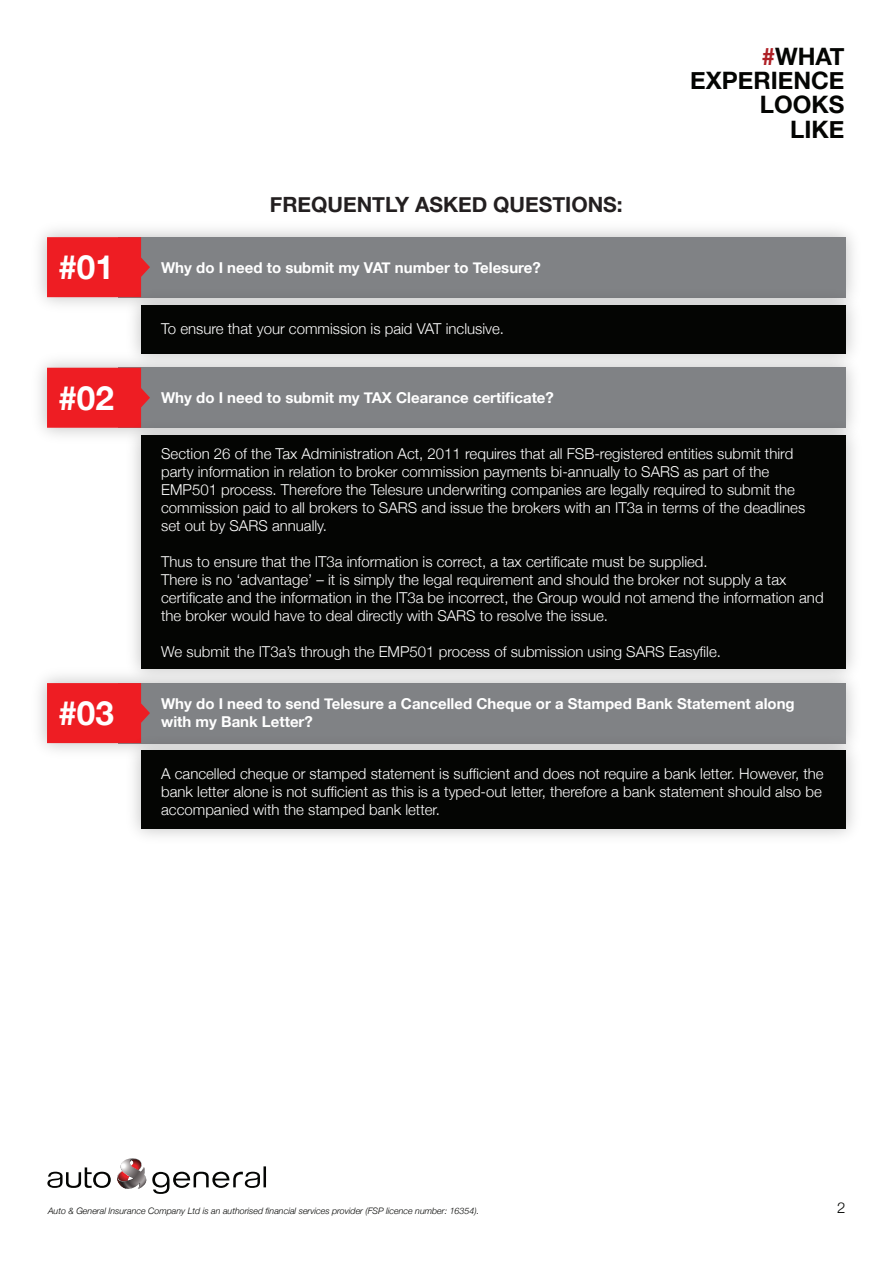
<style>
.page{position:relative;width:893px;height:1263px;background:#fff}
.page>*{position:absolute;margin:0;border:0;box-sizing:border-box;transform-origin:0 0}
.t1{font:700 33.3px "Helvetica Neue";color:#fff}
.t2{font:700 24px/24.5px "Helvetica Neue";color:#040503;text-align:right}
.t3{font:700 21px "Helvetica Neue";color:#231f20}
.t4{font:300 15px/18px "Helvetica Neue";color:#fff}
.t5{font:700 15px/18px "Helvetica Neue";color:#fff}
.t6{font:300 15px "Helvetica Neue";color:#040503}
.t7{font:italic 300 8.85px "Helvetica Neue";color:#040503}
.s1{color:#af2026}
</style>
<div class="page">
<div style="left:118px;top:237px;width:728px;height:60px;background:#808285"></div>
<svg style="left:47px;top:237px;width:103px;height:60px;background:#e72329"></svg>
<div style="left:141px;top:305px;width:705px;height:48px;background:#040503"></div>
<div style="left:118px;top:683px;width:728px;height:60px;background:#808285"></div>
<div style="left:47px;top:683px;width:103px;height:60px;background:#ee1d23"></div>
<img style="left:118px;top:728px;width:740px;height:108px">
<div style="left:141px;top:751px;width:705px;height:78px;background:#040503"></div>
<img style="left:39px;top:345px;width:814px;height:91px">
<div style="left:118px;top:368px;width:728px;height:60px;background:#808285"></div>
<svg style="left:47px;top:368px;width:103px;height:60px;background:#e72329"></svg>
<img style="left:118px;top:413px;width:739px;height:279px">
<div style="left:141px;top:436px;width:705px;height:233px;background:#040503"></div>
<img style="left:124px;top:1158px;width:23px;height:31px">
<svg style="left:47px;top:1159px;width:96px;height:29px"></svg>
<svg style="left:152px;top:1166px;width:114px;height:28px"></svg>
<h3 class="t3" style="left:270px;top:188px;width:354px">FREQUENTLY ASKED QUESTIONS:</h3>
<h1 class="t1" style="left:58px;top:241px;width:57px">#01</h1>
<p class="t5" style="left:161px;top:259px;width:381px">Why do I need to submit my VAT number to Telesure?</p>
<p class="t4" style="left:161px;top:318px;width:344px">To ensure that your commission is paid VAT inclusive.</p>
<h2 class="t2" style="left:690px;top:44px;width:156px"><span class="s1">#</span>WHAT<br>EXPERIENCE<br>LOOKS<br>LIKE</h2>
<h1 class="t1" style="left:58px;top:372px;width:57px">#02</h1>
<p class="t5" style="left:161px;top:389px;width:394px">Why do I need to submit my TAX Clearance certificate?</p>
<p class="t4" style="left:161px;top:443px;width:646px">Section 26 of the Tax Administration Act, 2011 requires that all FSB-registered entities submit third party information in relation to broker commission payments bi-annually to SARS as part of the EMP501 process. Therefore the Telesure underwriting companies are legally required to submit the commission paid to all brokers to SARS and issue the brokers with an IT3a in terms of the deadlines set out by SARS annually.</p>
<p class="t4" style="left:161px;top:551px;width:664px">Thus to ensure that the IT3a information is correct, a tax certificate must be supplied.<br>There is no ‘advantage’ – it is simply the legal requirement and should the broker not supply a tax certificate and the information in the IT3a be incorrect, the Group would not amend the information and the broker would have to deal directly with SARS to resolve the issue.</p>
<p class="t4" style="left:161px;top:641px;width:561px">We submit the IT3a’s through the EMP501 process of submission using SARS Easyfile.</p>
<h1 class="t1" style="left:58px;top:687px;width:57px">#03</h1>
<p class="t5" style="left:161px;top:695px;width:635px">Why do I need to send Telesure a Cancelled Cheque or a Stamped Bank Statement along with my Bank Letter?</p>
<p class="t4" style="left:161px;top:763px;width:664px;text-align:justify">A cancelled cheque or stamped statement is sufficient and does not require a bank letter. However, the bank letter alone is not sufficient as this is a typed-out letter, therefore a bank statement should also be accompanied with the stamped bank letter.</p>
<p class="t7" style="left:48px;top:1204px;width:433px">Auto &amp; General Insurance Company Ltd is an authorised financial services provider (FSP licence number: 16354).</p>
<p class="t6" style="left:837px;top:1195px;width:10px">2</p>
</div>
